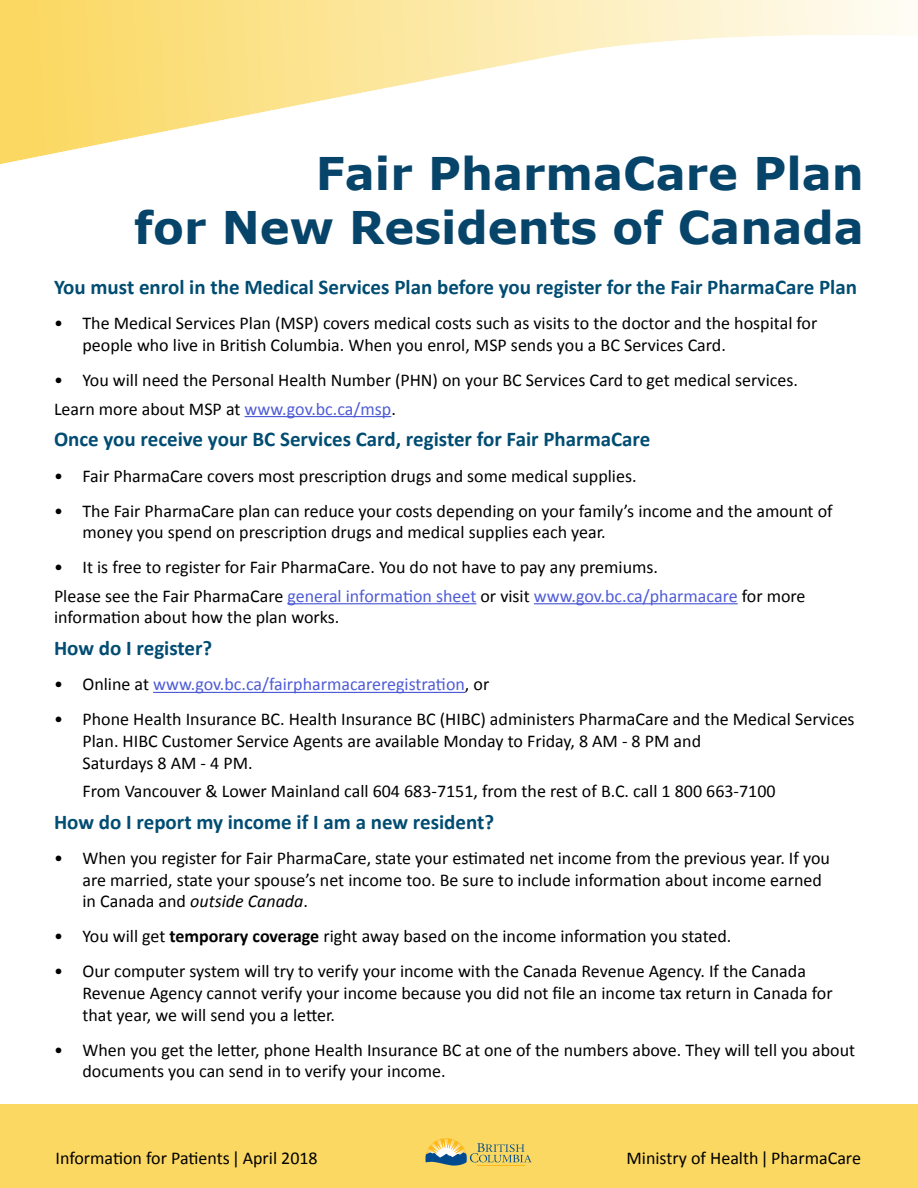
<style>
.page{position:relative;width:918px;height:1188px;background:#fff}
.page>*{position:absolute;margin:0;border:0;box-sizing:border-box;transform-origin:0 0}
.t1{font:700 45px "Verdana";color:#07446a}
.Sub_Header_3{font:700 21px "Calibri";color:#014c72}
.Body_Text{font:18px/21.6px "Calibri";color:#000}
.Body_Text-2{font:18px "Calibri";color:#4f5cd6}
.s1{color:#4f5cd6}
.s2{color:#000}
.s3{font-style:italic}
.s4{font-weight:700}
</style>
<div class="page">
<div style="left:0;top:1105px;width:918px;height:83px;background:#fbd862"></div>
<svg style="left:0;top:0;width:907px;height:165px"></svg>
<hr style="left:245px;top:416px;width:146px;height:1px;background:#4f5cd6">
<hr style="left:287px;top:603px;width:189px;height:1px;background:#4f5cd6">
<hr style="left:534px;top:603px;width:204px;height:1px;background:#4f5cd6">
<hr style="left:153px;top:692px;width:312px;height:1px;background:#4f5cd6">
<svg style="left:425px;top:1138px;width:107px;height:28px"></svg>
<p class="t1" style="left:316px;top:142px;width:550px">Fair PharmaCare Plan</p>
<p class="t1" style="left:134px;top:196px;width:731px">for New Residents of Canada</p>
<p class="Sub_Header_3" style="left:54px;top:274px;width:805px">You must enrol in the Medical Services Plan before you register for the Fair PharmaCare Plan</p>
<p class="Body_Text" style="left:82px;top:313px;width:736px;text-indent:-28px">• The Medical Services Plan (MSP) covers medical costs such as visits to the doctor and the hospital for people who live in British Columbia. When you enrol, MSP sends you a BC Services Card.</p>
<p class="Body_Text" style="left:54px;top:369px;width:746px">• You will need the Personal Health Number (PHN) on your BC Services Card to get medical services.</p>
<p class="Body_Text" style="left:54px;top:398px;width:343px">Learn more about MSP at <span class="s1">www.gov.bc.ca/msp</span>.</p>
<p class="Sub_Header_3" style="left:54px;top:426px;width:598px">Once you receive your BC Services Card, register for Fair PharmaCare</p>
<p class="Body_Text" style="left:54px;top:465px;width:584px">• Fair PharmaCare covers most prescription drugs and some medical supplies.</p>
<p class="Body_Text" style="left:82px;top:500px;width:752px;text-indent:-28px">• The Fair PharmaCare plan can reduce your costs depending on your family’s income and the amount of money you spend on prescription drugs and medical supplies each year.</p>
<p class="Body_Text" style="left:54px;top:557px;width:606px">• It is free to register for Fair PharmaCare. You do not have to pay any premiums.</p>
<p class="Body_Text-2" style="left:54px;top:584px;width:753px"><span class="s2">Please see the Fair PharmaCare</span> general information sheet <span class="s2">or visit</span> www.gov.bc.ca/pharmacare <span class="s2">for more</span></p>
<p class="Body_Text" style="left:54px;top:607px;width:287px">information about how the plan works.</p>
<p class="Sub_Header_3" style="left:54px;top:635px;width:160px">How do I register?</p>
<p class="Body_Text-2" style="left:54px;top:673px;width:437px"><span class="s2">• Online at</span> www.gov.bc.ca/fairpharmacareregistration<span class="s2">, or</span></p>
<p class="Body_Text" style="left:82px;top:709px;width:774px;text-indent:-28px">• Phone Health Insurance BC. Health Insurance BC (HIBC) administers PharmaCare and the Medical Services<br>Plan. HIBC Customer Service Agents are available Monday to Friday, 8 AM - 8 PM and<br>Saturdays 8 AM - 4 PM.</p>
<p class="Body_Text" style="left:82px;top:780px;width:695px">From Vancouver &amp; Lower Mainland call 604 683-7151, from the rest of B.C. call 1 800 663-7100</p>
<p class="Sub_Header_3" style="left:54px;top:809px;width:442px">How do I report my income if I am a new resident?</p>
<p class="Body_Text" style="left:82px;top:847px;width:749px;text-indent:-28px">• When you register for Fair PharmaCare, state your estimated net income from the previous year. If you are married, state your spouse’s net income too. Be sure to include information about income earned in Canada and <span class="s3">outside Canada</span>.</p>
<p class="Body_Text" style="left:54px;top:926px;width:679px">• You will get <span class="s4">temporary coverage</span> right away based on the income information you stated.</p>
<p class="Body_Text" style="left:82px;top:961px;width:752px;text-indent:-28px">• Our computer system will try to verify your income with the Canada Revenue Agency. If the Canada<br>Revenue Agency cannot verify your income because you did not file an income tax return in Canada for that year, we will send you a letter.</p>
<p class="Body_Text" style="left:82px;top:1039px;width:774px;text-indent:-28px">• When you get the letter, phone Health Insurance BC at one of the numbers above. They will tell you about documents you can send in to verify your income.</p>
<p class="Body_Text" style="left:56px;top:1147px;width:264px">Information for Patients April 2018</p>
<p class="Body_Text" style="left:627px;top:1147px;width:236px">Ministry of Health PharmaCare</p>
</div>
